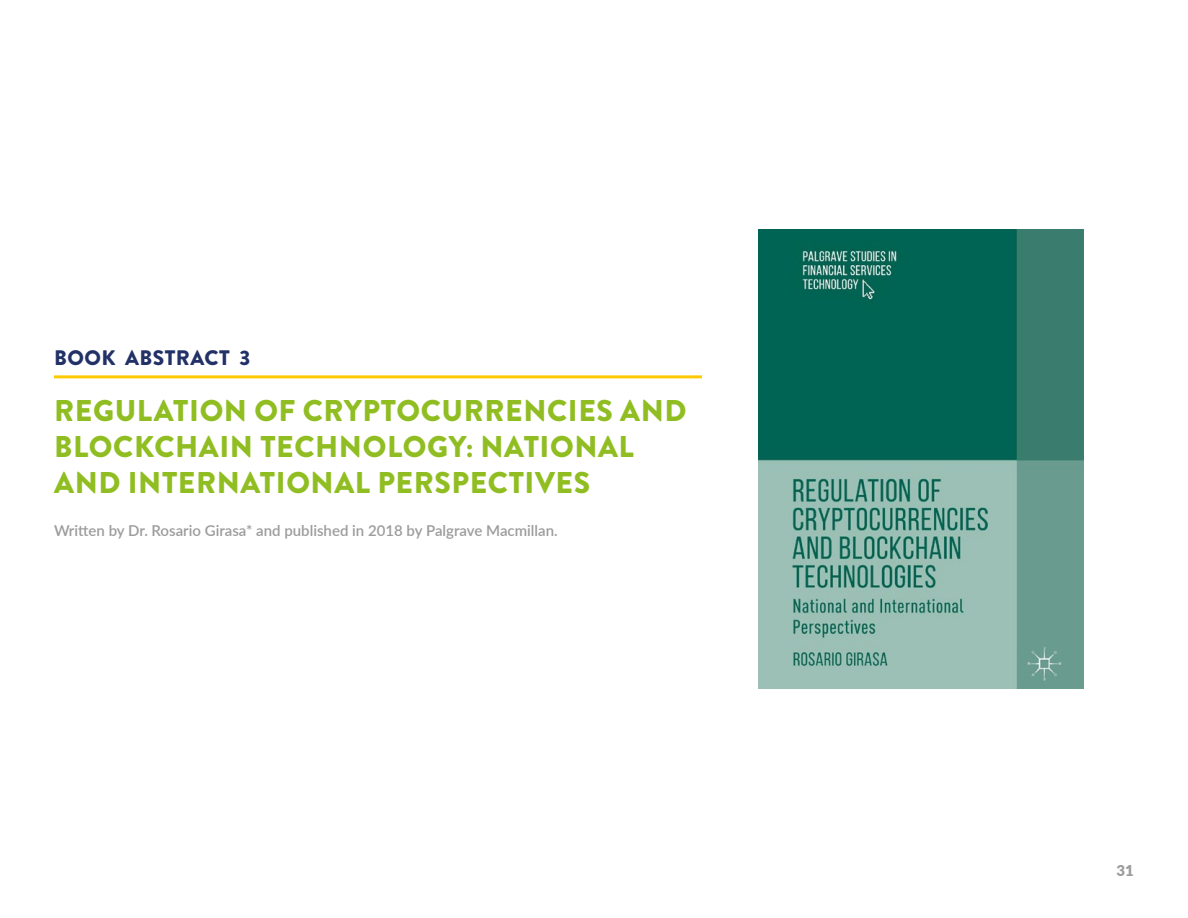
<style>
.page{position:relative;width:1188px;height:918px;background:#fff}
.page>*{position:absolute;margin:0;border:0;box-sizing:border-box;transform-origin:0 0}
.t1{font:900 30px/36px "Brandon Grotesque";letter-spacing:.02em;color:#90be22}
.t2{font:900 21px "Brandon Grotesque";letter-spacing:.02em;color:#223166}
.t3{font:600 15px "Lato";color:#9d9b9b}
.t4{font:900 15px "Lato";color:#9d9b9b}
</style>
<div class="page">
<hr style="left:54px;top:375px;width:648px;height:3px;background:#fec905">
<img style="left:758px;top:229px;width:325px;height:460px">
<p class="t2" style="left:54px;top:342px;width:198px">BOOK ABSTRACT 3</p>
<p class="t1" style="left:54px;top:393px;width:634px">REGULATION OF CRYPTOCURRENCIES AND<br>BLOCKCHAIN TECHNOLOGY: NATIONAL<br>AND INTERNATIONAL PERSPECTIVES</p>
<p class="t3" style="left:54px;top:520px;width:505px">Written by Dr. Rosario Girasa* and published in 2018 by Palgrave Macmillan.</p>
<p class="t4" style="left:1117px;top:859px;width:19px">31</p>
</div>
